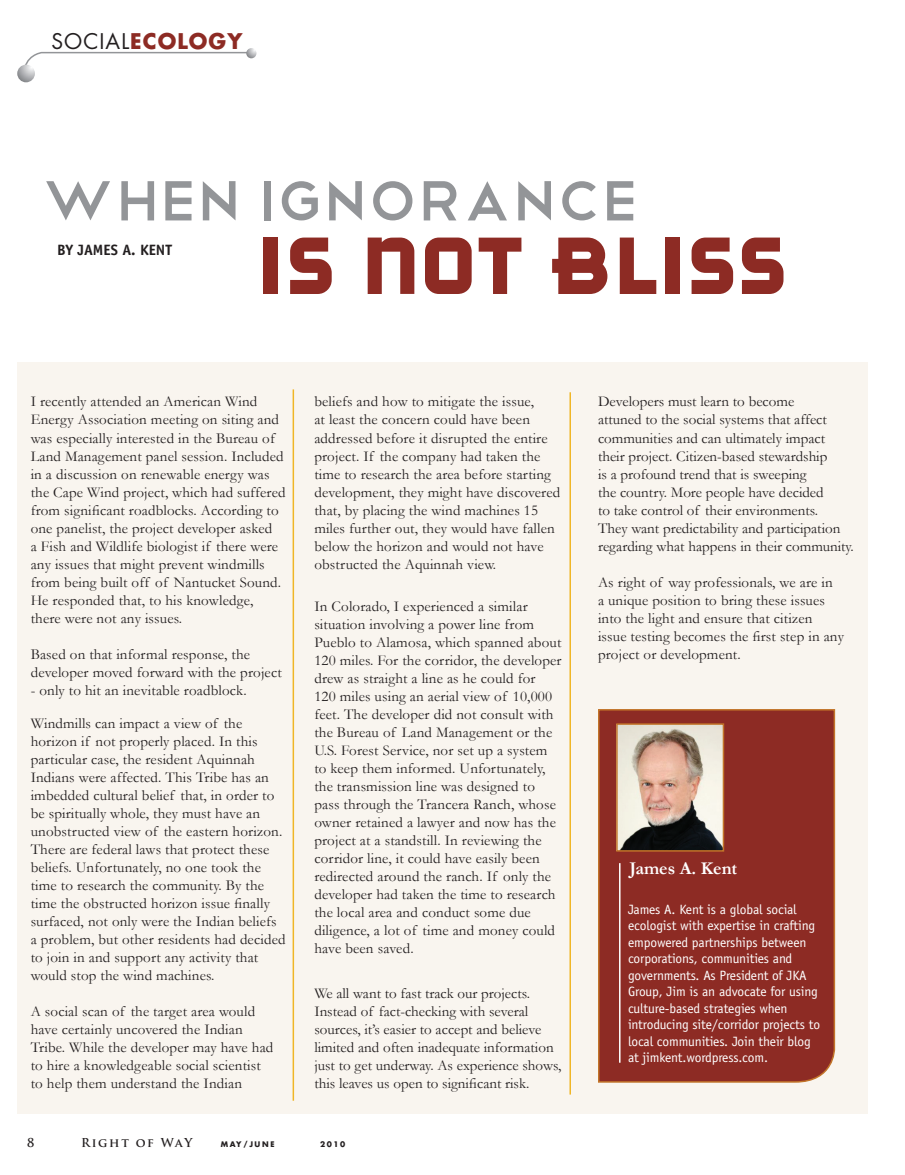
<style>
.page{position:relative;width:905px;height:1175px;background:#fff}
.page>*{position:absolute;margin:0;border:0;box-sizing:border-box;transform-origin:0 0}
.t1{font:73.5px "Telegrafico";color:#939598}
.t2{font:70.5px "Red Circle";color:#8d2b24}
.t3{font:700 21px "Futura";letter-spacing:.05em;color:#8d2b24}
.t4{font:700 18px "Garamond";color:#fff}
.t5{font:15px/18px "Garamond";letter-spacing:.01em;color:#231f20}
.t6{font:700 15px "Officina Sans Std";color:#231f20}
.t7{font:13.5px/16.5px "Officina Sans Std";letter-spacing:-.01em;color:#fff}
.t8{font:700 12px "Trajan Pro";letter-spacing:.14em;color:#231f20}
.t9{font:700 7.5px "Futura";letter-spacing:.21em;color:#231f20}
.s1{font-weight:400;color:#231f20}
</style>
<div class="page">
<div style="left:17px;top:362px;width:851px;height:752px;background:#f9f5ef"></div>
<svg style="left:24px;top:48px;width:232px;height:23px"></svg>
<hr style="left:292px;top:389px;width:2px;height:711px;background:#f0b627">
<hr style="left:569px;top:392px;width:2px;height:702px;background:#f0b627">
<div style="left:598px;top:709px;width:237px;height:374px;background:#8d2b24"></div>
<img style="left:619px;top:726px;width:102px;height:122px">
<div style="left:616px;top:723px;width:108px;height:128px;border:2px solid #c27429"></div>
<hr style="left:619px;top:863px;width:1px;height:199px;background:#fff">
<svg style="left:17px;top:65px;width:18px;height:17px"></svg>
<p class="t3" style="left:51px;top:27px;width:192px"><span class="s1">SOCIAL</span>ECOLOGY</p>
<p class="t1" style="left:40px;top:152px;width:600px">When Ignorance</p>
<p class="t6" style="left:57px;top:240px;width:116px">BY JAMES A. KENT</p>
<p class="t2" style="left:256px;top:223px;width:532px">IS NOT BLISS</p>
<p class="t5" style="left:31px;top:392px;width:256px">I recently attended an American Wind Energy Association meeting on siting and was especially interested in the Bureau of Land Management panel session. Included in a discussion on renewable energy was the Cape Wind project, which had suffered from significant roadblocks. According to one panelist, the project developer asked<br>a Fish and Wildlife biologist if there were any issues that might prevent windmills from being built off of Nantucket Sound.<br>He responded that, to his knowledge, there were not any issues.</p>
<p class="t5" style="left:31px;top:644px;width:252px">Based on that informal response, the developer moved forward with the project</p>
<p class="t5" style="left:31px;top:680px;width:217px">- only to hit an inevitable roadblock.</p>
<p class="t5" style="left:31px;top:713px;width:256px">Windmills can impact a view of the horizon if not properly placed. In this particular case, the resident Aquinnah Indians were affected. This Tribe has an imbedded cultural belief that, in order to be spiritually whole, they must have an unobstructed view of the eastern horizon.<br>There are federal laws that protect these beliefs. Unfortunately, no one took the time to research the community. By the time the obstructed horizon issue finally surfaced, not only were the Indian beliefs a problem, but other residents had decided to join in and support any activity that would stop the wind machines.</p>
<p class="t5" style="left:31px;top:1001px;width:244px">A social scan of the target area would have certainly uncovered the Indian Tribe. While the developer may have had to hire a knowledgeable social scientist to help them understand the Indian</p>
<p class="t5" style="left:314px;top:392px;width:247px">beliefs and how to mitigate the issue,<br>at least the concern could have been addressed before it disrupted the entire project. If the company had taken the time to research the area before starting development, they might have discovered that, by placing the wind machines 15 miles further out, they would have fallen below the horizon and would not have obstructed the Aquinnah view.</p>
<p class="t5" style="left:314px;top:596px;width:249px">In Colorado, I experienced a similar situation involving a power line from Pueblo to Alamosa, which spanned about 120 miles. For the corridor, the developer drew as straight a line as he could for<br>120 miles using an aerial view of 10,000 feet. The developer did not consult with the Bureau of Land Management or the U.S. Forest Service, nor set up a system to keep them informed. Unfortunately, the transmission line was designed to pass through the Trancera Ranch, whose owner retained a lawyer and now has the project at a standstill. In reviewing the corridor line, it could have easily been redirected around the ranch. If only the developer had taken the time to research the local area and conduct some due diligence, a lot of time and money could have been saved.</p>
<p class="t5" style="left:314px;top:983px;width:248px">We all want to fast track our projects.<br>Instead of fact-checking with several sources, it’s easier to accept and believe limited and often inadequate information just to get underway. As experience shows, this leaves us open to significant risk.</p>
<p class="t8" style="left:27px;top:1135px;width:9px">8</p>
<p class="t8" style="left:81px;top:1135px;width:113px">Right of WaY</p>
<p class="t9" style="left:221px;top:1139px;width:55px">MAY/JUNE</p>
<p class="t9" style="left:320px;top:1139px;width:27px">2010</p>
<p class="t5" style="left:598px;top:392px;width:257px">Developers must learn to become<br>attuned to the social systems that affect communities and can ultimately impact their project. Citizen-based stewardship<br>is a profound trend that is sweeping<br>the country. More people have decided<br>to take control of their environments.<br>They want predictability and participation regarding what happens in their community.</p>
<p class="t5" style="left:598px;top:572px;width:247px">As right of way professionals, we are in<br>a unique position to bring these issues into the light and ensure that citizen issue testing becomes the first step in any project or development.</p>
<p class="t4" style="left:629px;top:857px;width:109px">James A. Kent</p>
<p class="t7" style="left:628px;top:901px;width:170px">James A. Kent is a global social</p>
<p class="t7" style="left:628px;top:917px;width:193px">ecologist with expertise in crafting empowered partnerships between corporations, communities and governments. As President of JKA Group, Jim is an advocate for using culture-based strategies when introducing site/corridor projects to local communities. Join their blog at jimkent.wordpress.com.</p>
</div>
